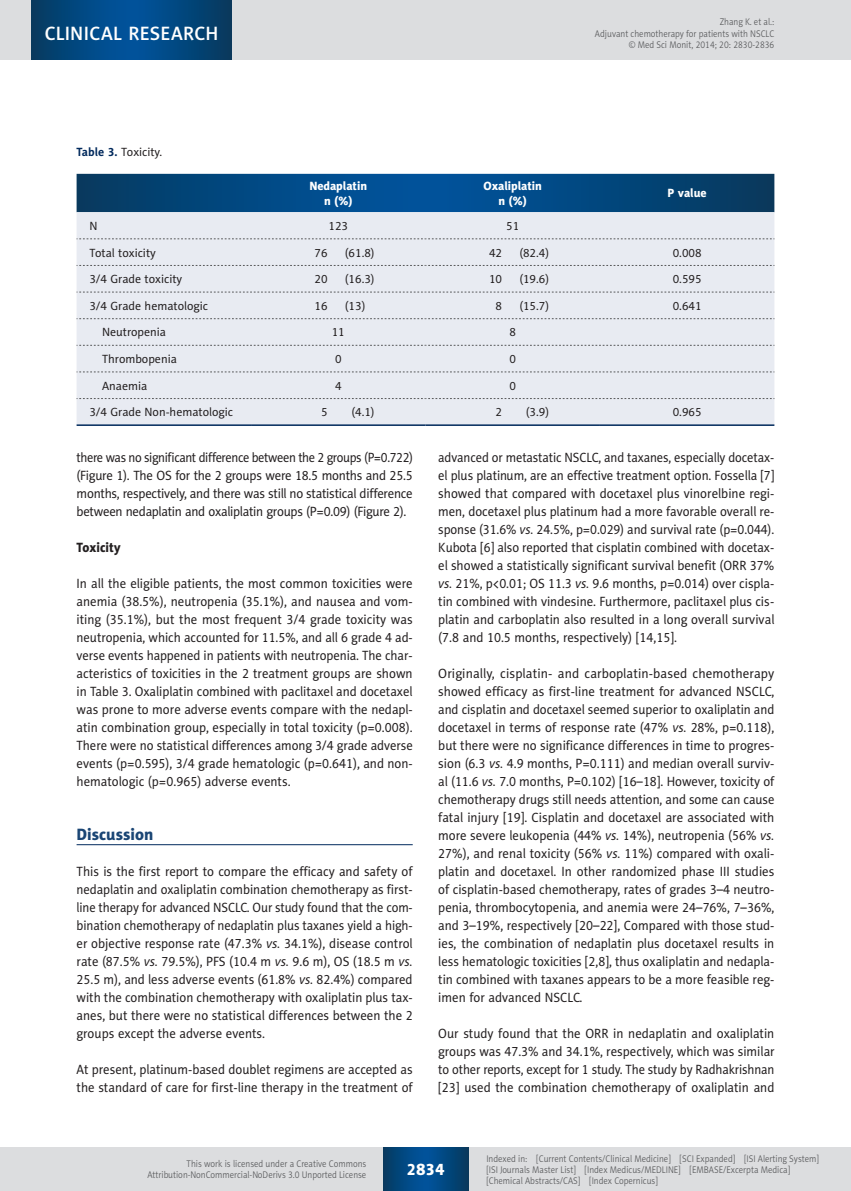
<style>
.page{position:relative;width:851px;height:1191px;background:#fff}
.page>*{position:absolute;margin:0;border:0;box-sizing:border-box;transform-origin:0 0}
.t1{font:19.5px "Naomi Sans EFN Medium";letter-spacing:.015em;color:#fff}
.MSM_Headline_1{font:16.5px "Naomi Sans EFN Heavy";color:#1a4574}
.t2{font:16.5px "Naomi Sans EFN Heavy";color:#fff}
.MSM_Body{font:13.5px/18px "Naomi Sans EFN";color:#231f20;text-align:justify;scale:.95 1}
.MSM_Body-2{font:13.5px/18px "Naomi Sans EFN";color:#231f20;text-align:justify}
.MSM_Body-3{font:13.5px/18px "Naomi Sans EFN";color:#231f20;text-align:justify;scale:.93 1}
.MSM_Body-4{font:13.5px/18px "Naomi Sans EFN";color:#231f20;text-align:justify;scale:.92 1}
.MSM_Headline_2{font:13.5px "Naomi Sans EFN Heavy";color:#231f20;scale:.95 1}
.MSM_Tabela_zawartosc{font:12px "Naomi Sans EFN";color:#231f20}
.MSM_Tabela_Head{font:12px "Naomi Sans EFN Heavy";color:#fff}
.MSM_Tabela_tytul{font:12px "Naomi Sans EFN";color:#231f20}
.t3{font:9.75px/11.2px "Naomi Sans EFN Light";color:#57585a;text-align:right;scale:.9 1}
.s1{font-weight:700;color:#00295c}
.s2{font-style:italic}
</style>
<div class="page">
<hr style="left:77px;top:844px;width:335px;height:1px;background:#00295c">
<svg style="left:77px;top:174px;width:697px;height:38px;background:#02477e"></svg>
<div style="left:77px;top:212px;width:697px;height:212px;background:#e8ebf2"></div>
<svg style="left:77px;top:238px;width:697px;height:1px"></svg>
<svg style="left:77px;top:265px;width:697px;height:1px"></svg>
<svg style="left:77px;top:292px;width:697px;height:1px"></svg>
<svg style="left:77px;top:318px;width:697px;height:1px"></svg>
<svg style="left:77px;top:345px;width:697px;height:1px"></svg>
<svg style="left:77px;top:372px;width:697px;height:1px"></svg>
<svg style="left:77px;top:398px;width:697px;height:1px"></svg>
<hr style="left:77px;top:424px;width:174px;height:2px;background:#00295c">
<hr style="left:251px;top:424px;width:174px;height:2px;background:#00295c">
<hr style="left:425px;top:424px;width:175px;height:2px;background:#00295c">
<hr style="left:600px;top:424px;width:174px;height:2px;background:#00295c">
<div style="left:0;top:1148px;width:850px;height:43px;background:#dcdddf"></div>
<svg style="left:383px;top:1147px;width:85px;height:43px;background:#02477e"></svg>
<div style="left:0;top:0;width:850px;height:60px;background:#dcdddf"></div>
<hr style="left:850px;top:0;width:1px;height:60px;background:#dcdddf">
<svg style="left:32px;top:0;width:200px;height:60px;background:#02477e"></svg>
<h1 class="t1" style="left:45px;top:22px;width:175px">CLINICAL RESEARCH</h1>
<p class="MSM_Tabela_tytul" style="left:77px;top:145px;width:87px"><span class="s1">Table 3.</span> Toxicity.</p>
<p class="MSM_Tabela_Head" style="left:309px;top:178px;width:59px">Nedaplatin</p>
<p class="MSM_Tabela_Head" style="left:324px;top:194px;width:30px">n (%)</p>
<p class="MSM_Tabela_Head" style="left:483px;top:178px;width:60px">Oxaliplatin</p>
<p class="MSM_Tabela_Head" style="left:498px;top:194px;width:30px">n (%)</p>
<p class="t3" style="left:595px;top:16px;width:201px">Zhang K. et al.:<br>Adjuvant chemotherapy for patients with NSCLC © Med Sci Monit, 2014; 20: 2830-2836</p>
<p class="MSM_Tabela_Head" style="left:667px;top:186px;width:41px">P value</p>
<p class="MSM_Tabela_zawartosc" style="left:89px;top:219px;width:10px">N</p>
<p class="MSM_Tabela_zawartosc" style="left:328px;top:219px;width:21px">123</p>
<p class="MSM_Tabela_zawartosc" style="left:506px;top:219px;width:15px">51</p>
<p class="MSM_Tabela_zawartosc" style="left:89px;top:245px;width:68px">Total toxicity</p>
<p class="MSM_Tabela_zawartosc" style="left:314px;top:245px;width:15px">76</p>
<p class="MSM_Tabela_zawartosc" style="left:345px;top:245px;width:31px">(61.8)</p>
<p class="MSM_Tabela_zawartosc" style="left:489px;top:245px;width:15px">42</p>
<p class="MSM_Tabela_zawartosc" style="left:519px;top:245px;width:31px">(82.4)</p>
<p class="MSM_Tabela_zawartosc" style="left:672px;top:245px;width:30px">0.008</p>
<p class="MSM_Tabela_zawartosc" style="left:89px;top:272px;width:94px">3/4 Grade toxicity</p>
<p class="MSM_Tabela_zawartosc" style="left:314px;top:272px;width:15px">20</p>
<p class="MSM_Tabela_zawartosc" style="left:345px;top:272px;width:31px">(16.3)</p>
<p class="MSM_Tabela_zawartosc" style="left:489px;top:272px;width:15px">10</p>
<p class="MSM_Tabela_zawartosc" style="left:519px;top:272px;width:31px">(19.6)</p>
<p class="MSM_Tabela_zawartosc" style="left:672px;top:272px;width:30px">0.595</p>
<p class="MSM_Tabela_zawartosc" style="left:89px;top:299px;width:120px">3/4 Grade hematologic</p>
<p class="MSM_Tabela_zawartosc" style="left:314px;top:299px;width:15px">16</p>
<p class="MSM_Tabela_zawartosc" style="left:345px;top:299px;width:22px">(13)</p>
<p class="MSM_Tabela_zawartosc" style="left:495px;top:299px;width:8px">8</p>
<p class="MSM_Tabela_zawartosc" style="left:519px;top:299px;width:31px">(15.7)</p>
<p class="MSM_Tabela_zawartosc" style="left:672px;top:299px;width:30px">0.641</p>
<p class="MSM_Tabela_zawartosc" style="left:102px;top:325px;width:65px">Neutropenia</p>
<p class="MSM_Tabela_zawartosc" style="left:332px;top:325px;width:15px">11</p>
<p class="MSM_Tabela_zawartosc" style="left:509px;top:325px;width:8px">8</p>
<p class="MSM_Tabela_zawartosc" style="left:102px;top:352px;width:76px">Thrombopenia</p>
<p class="MSM_Tabela_zawartosc" style="left:335px;top:352px;width:8px">0</p>
<p class="MSM_Tabela_zawartosc" style="left:509px;top:352px;width:8px">0</p>
<p class="MSM_Tabela_zawartosc" style="left:102px;top:378px;width:47px">Anaemia</p>
<p class="MSM_Tabela_zawartosc" style="left:335px;top:378px;width:8px">4</p>
<p class="MSM_Tabela_zawartosc" style="left:509px;top:378px;width:8px">0</p>
<p class="MSM_Tabela_zawartosc" style="left:89px;top:405px;width:145px">3/4 Grade Non-hematologic</p>
<p class="MSM_Tabela_zawartosc" style="left:321px;top:405px;width:8px">5</p>
<p class="MSM_Tabela_zawartosc" style="left:351px;top:405px;width:25px">(4.1)</p>
<p class="MSM_Tabela_zawartosc" style="left:495px;top:405px;width:8px">2</p>
<p class="MSM_Tabela_zawartosc" style="left:525px;top:405px;width:25px">(3.9)</p>
<p class="MSM_Tabela_zawartosc" style="left:672px;top:405px;width:30px">0.965</p>
<p class="MSM_Body-4" style="left:77px;top:448px;width:367px">there was no significant difference between the 2 groups (P=0.722) (Figure 1). The OS for the 2 groups were 18.5 months and 25.5 months, respectively, and there was still no statistical difference between nedaplatin and oxaliplatin groups (P=0.09) (Figure 2).</p>
<p class="MSM_Headline_2" style="left:77px;top:539px;width:48px">Toxicity</p>
<p class="MSM_Body" style="left:77px;top:574px;width:355px">In all the eligible patients, the most common toxicities were anemia (38.5%), neutropenia (35.1%), and nausea and vom&shy;iting (35.1%), but the most frequent 3/4 grade toxicity was neutropenia, which accounted for 11.5%, and all 6 grade 4 ad&shy;verse events happened in patients with neutropenia. The char&shy;acteristics of toxicities in the 2 treatment groups are shown in Table 3. Oxaliplatin combined with paclitaxel and docetaxel was prone to more adverse events compare with the nedapl&shy;atin combination group, especially in total toxicity (p=0.008).<br>There were no statistical differences among 3/4 grade adverse events (p=0.595), 3/4 grade hematologic (p=0.641), and non&shy;hematologic (p=0.965) adverse events.</p>
<p class="MSM_Headline_1" style="left:77px;top:824px;width:78px">Discussion</p>
<p class="MSM_Body" style="left:77px;top:862px;width:355px">This is the first report to compare the efficacy and safety of nedaplatin and oxaliplatin combination chemotherapy as first&shy;line therapy for advanced NSCLC. Our study found that the com&shy;bination chemotherapy of nedaplatin plus taxanes yield a high&shy;er objective response rate (47.3% <span class="s2">vs.</span> 34.1%), disease control rate (87.5% <span class="s2">vs.</span> 79.5%), PFS (10.4 m <span class="s2">vs.</span> 9.6 m), OS (18.5 m <span class="s2">vs.<br></span>25.5 m), and less adverse events (61.8% <span class="s2">vs.</span> 82.4%) compared with the combination chemotherapy with oxaliplatin plus tax&shy;anes, but there were no statistical differences between the 2 groups except the adverse events.</p>
<p class="MSM_Body" style="left:77px;top:1060px;width:355px">At present, platinum-based doublet regimens are accepted as the standard of care for first-line therapy in the treatment of</p>
<p class="MSM_Body-3" style="left:438px;top:448px;width:363px">advanced or metastatic NSCLC, and taxanes, especially docetax&shy;el plus platinum, are an effective treatment option. Fossella [7] showed that compared with docetaxel plus vinorelbine regi&shy;men, docetaxel plus platinum had a more favorable overall re&shy;sponse (31.6% <span class="s2">vs.</span> 24.5%, p=0.029) and survival rate (p=0.044).<br>Kubota [6] also reported that cisplatin combined with docetax&shy;el showed a statistically significant survival benefit (ORR 37% <span class="s2">vs.</span> 21%, p&lt;0.01; OS 11.3 <span class="s2">vs.</span> 9.6 months, p=0.014) over cispla&shy;tin combined with vindesine. Furthermore, paclitaxel plus cis&shy;platin and carboplatin also resulted in a long overall survival (7.8 and 10.5 months, respectively) [14,15].</p>
<p class="MSM_Body-2" style="left:438px;top:664px;width:338px">Originally, cisplatin- and carboplatin-based chemotherapy showed efficacy as first-line treatment for advanced NSCLC, and cisplatin and docetaxel seemed superior to oxaliplatin and docetaxel in terms of response rate (47% <span class="s2">vs.</span> 28%, p=0.118), but there were no significance differences in time to progres&shy;sion (6.3 <span class="s2">vs.</span> 4.9 months, P=0.111) and median overall surviv&shy;al (11.6 <span class="s2">vs.</span> 7.0 months, P=0.102) [16–18]. However, toxicity of chemotherapy drugs still needs attention, and some can cause fatal injury [19]. Cisplatin and docetaxel are associated with more severe leukopenia (44% <span class="s2">vs.</span> 14%), neutropenia (56% <span class="s2">vs.<br></span>27%), and renal toxicity (56% <span class="s2">vs.</span> 11%) compared with oxali&shy;platin and docetaxel. In other randomized phase III studies of cisplatin-based chemotherapy, rates of grades 3–4 neutro&shy;penia, thrombocytopenia, and anemia were 24–76%, 7–36%, and 3–19%, respectively [20–22], Compared with those stud&shy;ies, the combination of nedaplatin plus docetaxel results in less hematologic toxicities [2,8], thus oxaliplatin and nedapla&shy;tin combined with taxanes appears to be a more feasible reg&shy;imen for advanced NSCLC.</p>
<p class="MSM_Body" style="left:438px;top:1024px;width:355px">Our study found that the ORR in nedaplatin and oxaliplatin groups was 47.3% and 34.1%, respectively, which was similar to other reports, except for 1 study. The study by Radhakrishnan [23] used the combination chemotherapy of oxaliplatin and</p>
<p class="t3" style="left:147px;top:1158px;width:245px">This work is licensed under a Creative Commons<br>Attribution-NonCommercial-NoDerivs 3.0 Unported License</p>
<p class="t2" style="left:406px;top:1159px;width:40px">2834</p>
<p class="t3" style="left:486px;top:1152px;width:371px;text-align:left">Indexed in: [Current Contents/Clinical Medicine] [SCI Expanded] [ISI Alerting System] [ISI Journals Master List] [Index Medicus/MEDLINE] [EMBASE/Excerpta Medica] [Chemical Abstracts/CAS] [Index Copernicus]</p>
</div>
